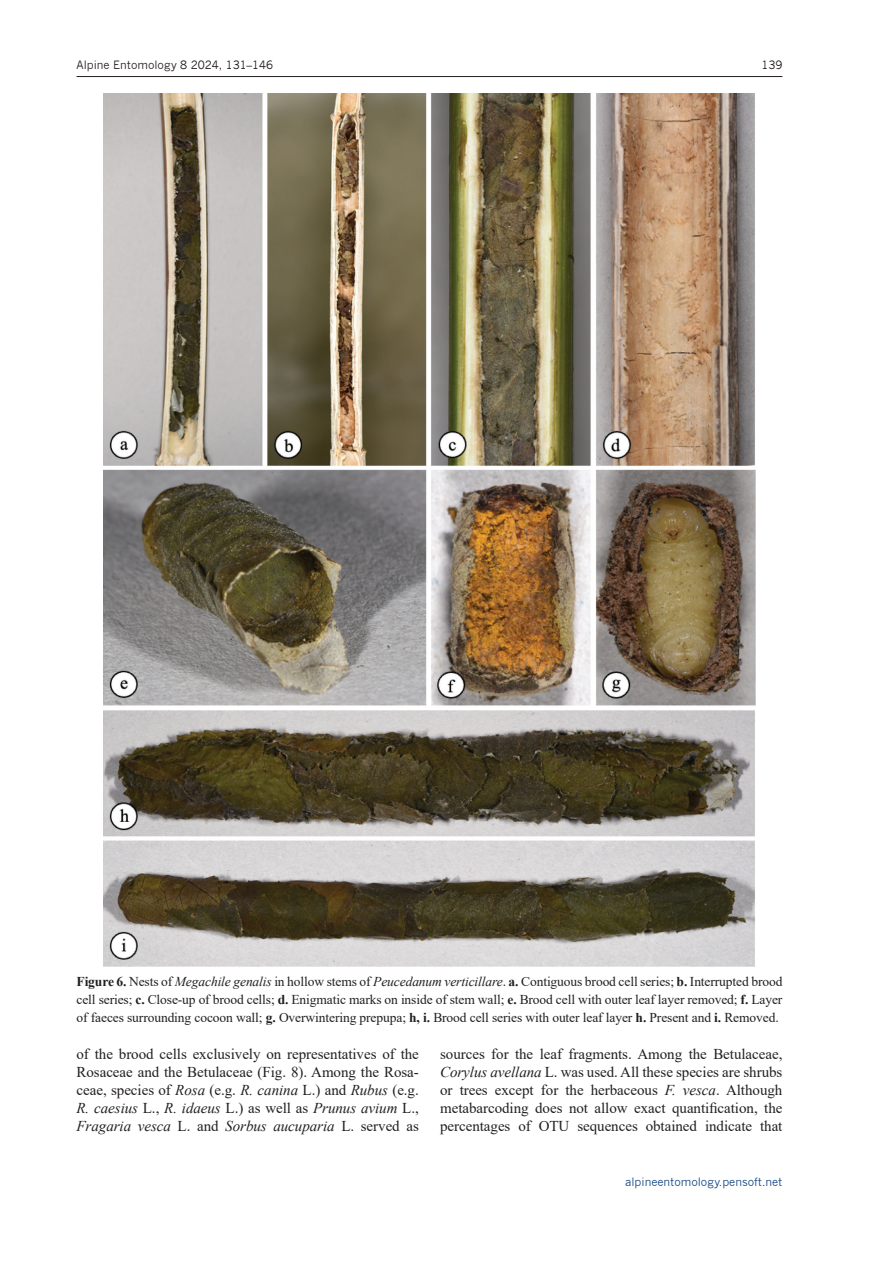
<style>
.page{position:relative;width:893px;height:1263px;background:#fff}
.page>*{position:absolute;margin:0;border:0;box-sizing:border-box;transform-origin:0 0}
.Body_text{font:15px/18px "Times New Roman";letter-spacing:-.005em;color:#231f20;text-align:justify}
.FIG_Caption{font:13.5px/18px "Times New Roman";letter-spacing:-.01em;color:#231f20;text-align:justify}
.t1{font:11.25px "News Gothic";color:#231f20}
.t2{font:11.25px "News Gothic";color:#144682}
.s1{font-weight:700}
.s2{font-style:italic}
</style>
<div class="page">
<hr style="left:77px;top:76px;width:705px;height:1px;background:#231f20">
<img style="left:104px;top:94px;width:651px;height:872px">
<p class="t1" style="left:77px;top:58px;width:198px">Alpine Entomology 8 2024, 131–146</p>
<p class="t1" style="left:761px;top:58px;width:23px">139</p>
<p class="FIG_Caption" style="left:77px;top:972px;width:707px"><span class="s1">Figure 6.</span> Nests of <span class="s2">Megachile genalis</span> in hollow stems of <span class="s2">Peucedanum verticillare</span>. <span class="s1">a.</span> Contiguous brood cell series; <span class="s1">b.</span> Interrupted brood cell series; <span class="s1">c.</span> Close-up of brood cells; <span class="s1">d.</span> Enigmatic marks on inside of stem wall; <span class="s1">e.</span> Brood cell with outer leaf layer removed; <span class="s1">f.</span> Layer of faeces surrounding cocoon wall; <span class="s1">g.</span> Overwintering prepupa; <span class="s1">h, i.</span> Brood cell series with outer leaf layer <span class="s1">h.</span> Present and <span class="s1">i.</span> Removed.</p>
<p class="Body_text" style="left:77px;top:1045px;width:344px">of the brood cells exclusively on representatives of the Rosaceae and the Betulaceae (Fig. 8). Among the Rosa&shy;ceae, species of <span class="s2">Rosa</span> (e.g. <span class="s2">R. canina</span> L.) and <span class="s2">Rubus</span> (e.g.<br><span class="s2">R. caesius</span> L., <span class="s2">R. idaeus</span> L.) as well as <span class="s2">Prunus avium</span> L., <span class="s2">Fragaria vesca</span> L. and <span class="s2">Sorbus aucuparia</span> L. served as</p>
<p class="Body_text" style="left:440px;top:1045px;width:344px">sources for the leaf fragments. Among the Betulaceae, <span class="s2">Corylus avellana</span> L. was used. All these species are shrubs or trees except for the herbaceous <span class="s2">F. vesca</span>. Although metabarcoding does not allow exact quantification, the percentages of OTU sequences obtained indicate that</p>
<p class="t2" style="left:625px;top:1175px;width:159px">alpineentomology.pensoft.net</p>
</div>
